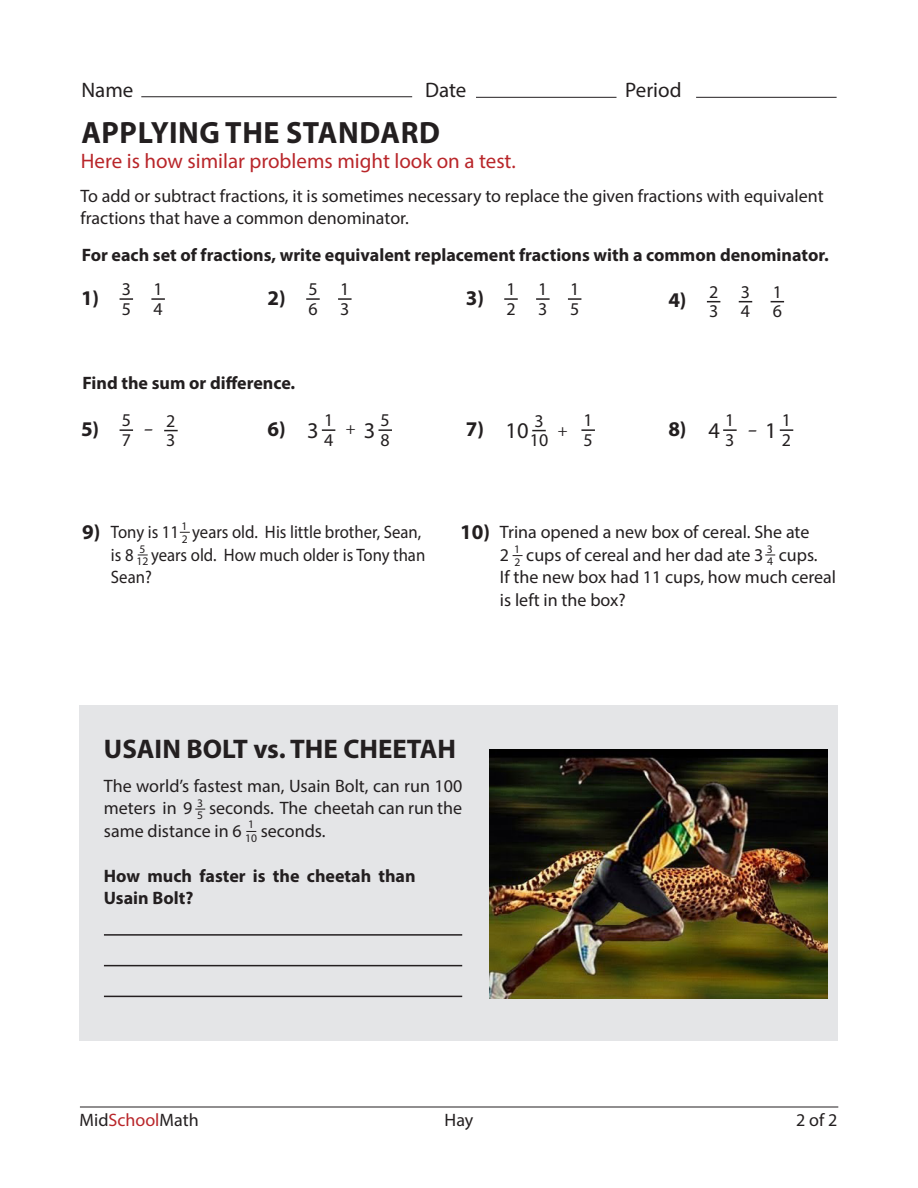
<style>
.page{position:relative;width:918px;height:1188px;background:#fff}
.page>*{position:absolute;margin:0;border:0;box-sizing:border-box;transform-origin:0 0}
.t1{font:700 30.9px "Myriad Pro";letter-spacing:.02em;color:#231f20}
.t2{font:700 27px "Myriad Pro";color:#231f20}
.t3{font:22.5px "Myriad Pro";color:#231f20}
.t4{font:22.5px "Minion Pro";color:#231f20;scale:1.45 1}
.t5{font:21px "Myriad Pro";color:#b9262a}
.t6{font:700 21px "Myriad Pro";color:#231f20}
.t7{font:21px "Myriad Pro";color:#231f20}
.t8{font:18px/19.4px "Myriad Pro";color:#231f20}
.t9{font:700 18px/22.5px "Myriad Pro";color:#231f20}
.t10{font:18px/22.5px "Myriad Pro";color:#231f20;scale:.93 1}
.t11{font:18px "Minion Pro";color:#231f20}
.t12{font:11.55px/12.6px "Myriad Pro";color:#231f20}
.s1{font-family:"Minion Pro"}
.s2{color:#b9262a}
</style>
<div class="page">
<hr style="left:80px;top:1107px;width:758px;height:1px;background:#231f20">
<hr style="left:141px;top:96px;width:271px;height:1px;background:#231f20">
<hr style="left:476px;top:97px;width:141px;height:1px;background:#231f20">
<hr style="left:696px;top:97px;width:141px;height:1px;background:#231f20">
<svg style="left:120px;top:298px;width:13px;height:2px"></svg>
<svg style="left:151px;top:298px;width:14px;height:2px"></svg>
<svg style="left:306px;top:298px;width:14px;height:2px"></svg>
<svg style="left:338px;top:298px;width:14px;height:2px"></svg>
<svg style="left:504px;top:298px;width:14px;height:2px"></svg>
<svg style="left:536px;top:298px;width:14px;height:2px"></svg>
<svg style="left:568px;top:298px;width:13px;height:2px"></svg>
<svg style="left:707px;top:301px;width:13px;height:1px"></svg>
<svg style="left:739px;top:301px;width:13px;height:1px"></svg>
<svg style="left:771px;top:301px;width:13px;height:1px"></svg>
<svg style="left:322px;top:429px;width:13px;height:2px"></svg>
<svg style="left:378px;top:429px;width:14px;height:2px"></svg>
<svg style="left:581px;top:429px;width:14px;height:2px"></svg>
<svg style="left:532px;top:430px;width:14px;height:1px"></svg>
<svg style="left:120px;top:429px;width:13px;height:2px"></svg>
<svg style="left:164px;top:430px;width:14px;height:1px"></svg>
<svg style="left:723px;top:429px;width:14px;height:2px"></svg>
<svg style="left:780px;top:429px;width:13px;height:2px"></svg>
<div style="left:79px;top:705px;width:759px;height:336px;background:#e4e5e7"></div>
<img style="left:490px;top:750px;width:338px;height:249px">
<hr style="left:104px;top:965px;width:358px;height:1px;background:#231f20">
<hr style="left:104px;top:996px;width:358px;height:1px;background:#231f20">
<hr style="left:104px;top:934px;width:358px;height:2px;background:#231f20">
<p class="t7" style="left:81px;top:77px;width:53px">Name</p>
<p class="t7" style="left:425px;top:77px;width:43px">Date</p>
<p class="t7" style="left:625px;top:77px;width:58px">Period</p>
<h1 class="t1" style="left:81px;top:113px;width:360px">APPLYING THE STANDARD</h1>
<p class="t5" style="left:81px;top:148px;width:436px">Here is how similar problems might look on a test.</p>
<p class="t8" style="left:80px;top:184px;width:745px;line-height:22.5px">To add or subtract fractions, it is sometimes necessary to replace the given fractions with equivalent fractions that have a common denominator.</p>
<p class="t9" style="left:82px;top:243px;width:749px">For each set of fractions, write equivalent replacement fractions with a common denominator.</p>
<p class="t6" style="left:81px;top:284px;width:20px">1)</p>
<p class="t8" style="left:122px;top:279px;width:11px">3<br>5</p>
<p class="t8" style="left:154px;top:279px;width:11px">1<br>4</p>
<p class="t6" style="left:268px;top:284px;width:20px">2)</p>
<p class="t8" style="left:308px;top:279px;width:11px">5<br>6</p>
<p class="t8" style="left:340px;top:279px;width:11px">1<br>3</p>
<p class="t6" style="left:466px;top:284px;width:20px">3)</p>
<p class="t8" style="left:506px;top:279px;width:11px">1<br>2</p>
<p class="t8" style="left:538px;top:279px;width:11px">1<br>3</p>
<p class="t8" style="left:570px;top:279px;width:11px">1<br>5</p>
<p class="t6" style="left:668px;top:287px;width:20px">4)</p>
<p class="t8" style="left:709px;top:282px;width:11px">2<br>3</p>
<p class="t8" style="left:741px;top:282px;width:11px">3<br>4</p>
<p class="t8" style="left:773px;top:282px;width:11px">1<br>6</p>
<p class="t9" style="left:82px;top:371px;width:214px">Find the sum or difference.</p>
<p class="t8" style="left:122px;top:410px;width:11px">5<br>7</p>
<p class="t8" style="left:166px;top:411px;width:11px">2<br>3</p>
<p class="t4" style="left:143px;top:413px;width:10px">-</p>
<p class="t6" style="left:668px;top:415px;width:20px">8)</p>
<p class="t8" style="left:725px;top:410px;width:11px">1<br>3</p>
<p class="t8" style="left:782px;top:410px;width:11px">1<br>2</p>
<p class="t6" style="left:268px;top:415px;width:20px">6)</p>
<p class="t8" style="left:324px;top:410px;width:11px">1<br>4</p>
<p class="t8" style="left:381px;top:410px;width:11px">5<br>8</p>
<p class="t3" style="left:307px;top:416px;width:70px">3 <sup>+</sup>3</p>
<p class="t6" style="left:466px;top:415px;width:20px">7)</p>
<p class="t8" style="left:584px;top:410px;width:11px">1<br>5</p>
<p class="t8" style="left:530px;top:411px;width:20px">3<br>10</p>
<p class="t6" style="left:81px;top:415px;width:20px">5)</p>
<p class="t3" style="left:506px;top:417px;width:25px">10</p>
<p class="t11" style="left:558px;top:418px;width:12px">+</p>
<p class="t3" style="left:709px;top:416px;width:70px">4 <span class="s1">-</span>1</p>
<p class="t12" style="left:182px;top:520px;width:8px">1<br>2</p>
<p class="t6" style="left:82px;top:518px;width:20px">9)</p>
<p class="t6" style="left:460px;top:518px;width:31px">10)</p>
<p class="t10" style="left:111px;top:520px;width:340px">Tony is 11 years old. His little brother, Sean, is 8 years old. How much older is Tony than<br>Sean?</p>
<p class="t8" style="left:500px;top:521px;width:338px;line-height:22.5px">Trina opened a new box of cereal. She ate<br>2 cups of cereal and her dad ate 3 cups.<br>If the new box had 11 cups, how much cereal is left in the box?</p>
<p class="t12" style="left:514px;top:543px;width:8px">1<br>2</p>
<p class="t12" style="left:767px;top:542px;width:8px">3<br>4</p>
<p class="t12" style="left:137px;top:542px;width:13px">5<br>12</p>
<h2 class="t2" style="left:104px;top:731px;width:354px">USAIN BOLT vs. THE CHEETAH</h2>
<p class="t8" style="left:104px;top:774px;width:360px;line-height:22.5px;text-align:justify">The world’s fastest man, Usain Bolt, can run 100 meters in 9 seconds. The cheetah can run the same distance in 6 seconds.</p>
<p class="t9" style="left:104px;top:864px;width:313px">How much faster is the cheetah than<br>Usain Bolt?</p>
<p class="t12" style="left:197px;top:796px;width:8px">3<br>5</p>
<p class="t12" style="left:245px;top:817px;width:13px;line-height:14.1px">1<br>10</p>
<p class="t8" style="left:79px;top:1110px;width:121px">Mid<span class="s2">School</span>Math</p>
<p class="t8" style="left:445px;top:1110px;width:30px">Hay</p>
<p class="t8" style="left:796px;top:1110px;width:43px">2 of 2</p>
</div>
